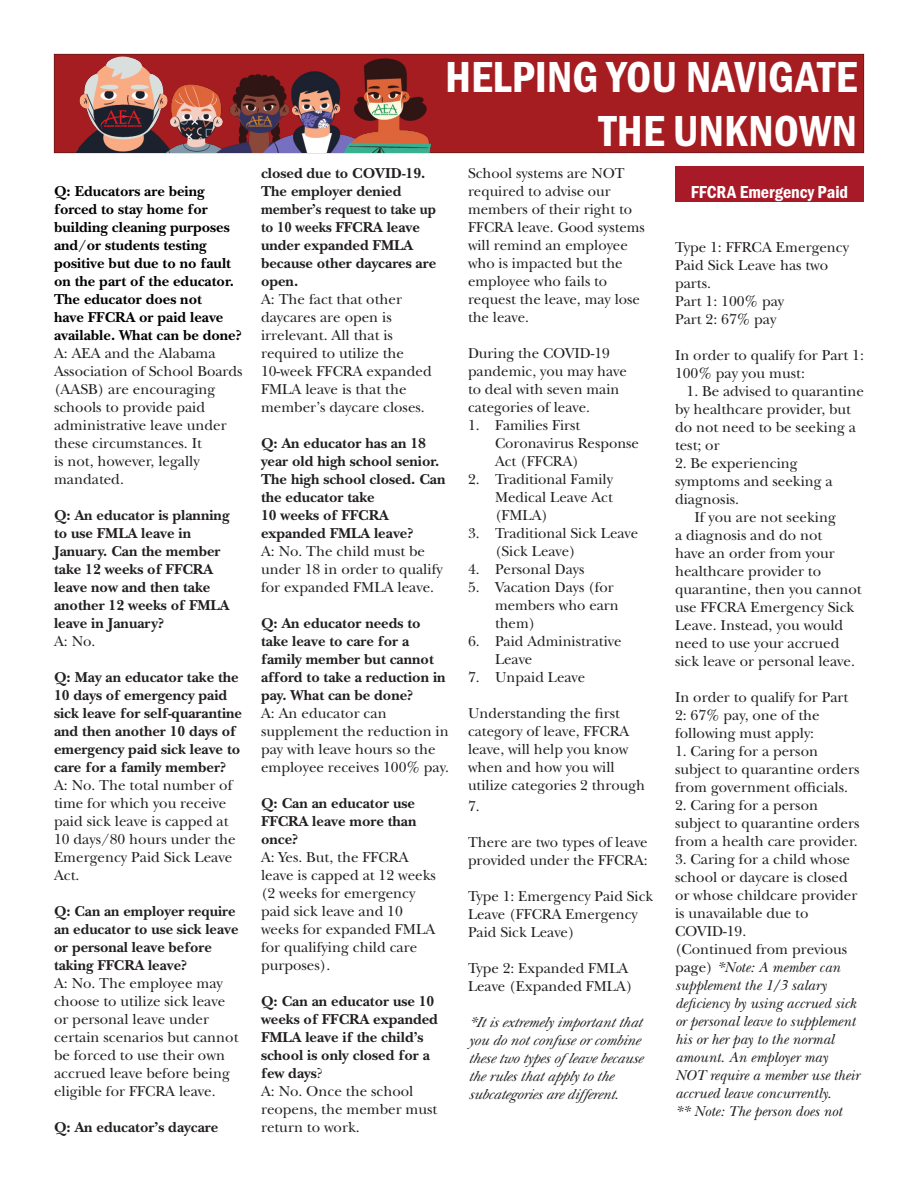
<style>
.page{position:relative;width:918px;height:1188px;background:#fff}
.page>*{position:absolute;margin:0;border:0;box-sizing:border-box;transform-origin:0 0}
.t1{font:45px/54px "Franklin Gothic URW Con Dem";color:#fff;text-align:right}
.t2{font:18px "Franklin Gothic URW Con Dem";color:#fff}
.t3{font:15px/18px "New Baskerville Std";color:#231f20}
.t4{font:700 15px/18px "New Baskerville Std";color:#231f20}
.t5{font:italic 15px/18px "New Baskerville Std";color:#231f20}
.t6{font:700 15px/18px "New Baskerville Std";color:#000}
.s1{font-weight:400}
.s2{font-style:normal}
</style>
<div class="page">
<div style="left:675px;top:167px;width:189px;height:35px;background:#a81a27"></div>
<div style="left:54px;top:54px;width:810px;height:99px;background:#a51d21;border:1px solid #6e0d0e"></div>
<img style="left:75px;top:54px;width:126px;height:99px">
<img style="left:201px;top:54px;width:230px;height:99px">
<p class="t6" style="left:54px;top:183px;width:189px">Q: Educators are being forced to stay home for building cleaning purposes and/or students testing positive but due to no fault on the part of the educator.<br>The educator does not<br>have FFCRA or paid leave available. What can be done?</p>
<p class="t3" style="left:54px;top:345px;width:190px">A: AEA and the Alabama<br>Association of School Boards (AASB) are encouraging schools to provide paid administrative leave under these circumstances. It<br>is not, however, legally mandated.</p>
<p class="t4" style="left:54px;top:507px;width:177px">Q: An educator is planning to use FMLA leave in<br>January. Can the member take 12 weeks of FFCRA leave now and then take another 12 weeks of FMLA leave in January?</p>
<p class="t3" style="left:54px;top:633px;width:43px">A: No.</p>
<p class="t4" style="left:54px;top:669px;width:190px">Q: May an educator take the<br>10 days of emergency paid sick leave for self-quarantine and then another 10 days of emergency paid sick leave to care for a family member?</p>
<p class="t3" style="left:54px;top:777px;width:183px">A: No. The total number of time for which you receive paid sick leave is capped at<br>10 days/80 hours under the<br>Emergency Paid Sick Leave<br>Act.</p>
<p class="t4" style="left:54px;top:903px;width:186px">Q: Can an employer require an educator to use sick leave or personal leave before taking FFCRA leave?</p>
<p class="t3" style="left:54px;top:975px;width:186px">A: No. The employee may choose to utilize sick leave or personal leave under certain scenarios but cannot be forced to use their own accrued leave before being eligible for FFCRA leave.</p>
<p class="t4" style="left:54px;top:1119px;width:166px">Q: An educator’s daycare</p>
<p class="t1" style="left:445px;top:48px;width:414px">HELPING YOU NAVIGATE<br>THE UNKNOWN</p>
<p class="t4" style="left:261px;top:165px;width:177px">closed due to COVID-19.<br>The employer denied member’s request to take up to 10 weeks FFCRA leave under expanded FMLA because other daycares are open.</p>
<p class="t3" style="left:261px;top:291px;width:172px">A: The fact that other daycares are open is irrelevant. All that is required to utilize the<br>10-week FFCRA expanded<br>FMLA leave is that the member’s daycare closes.</p>
<p class="t4" style="left:261px;top:435px;width:186px">Q: An educator has an 18 year old high school senior.<br>The high school closed. Can the educator take</p>
<p class="t4" style="left:261px;top:507px;width:154px">10 weeks of FFCRA expanded FMLA leave?</p>
<p class="t3" style="left:261px;top:543px;width:183px">A: No. The child must be under 18 in order to qualify for expanded FMLA leave.</p>
<p class="t4" style="left:261px;top:615px;width:186px">Q: An educator needs to take leave to care for a family member but cannot afford to take a reduction in pay. What can be done?</p>
<p class="t3" style="left:261px;top:705px;width:189px">A: An educator can supplement the reduction in pay with leave hours so the employee receives 100% pay.</p>
<p class="t4" style="left:261px;top:795px;width:157px;text-align:justify">Q: Can an educator use FFCRA leave more than once?</p>
<p class="t3" style="left:261px;top:849px;width:176px">A: Yes. But, the FFCRA leave is capped at 12 weeks (2 weeks for emergency paid sick leave and 10 weeks for expanded FMLA for qualifying child care purposes).</p>
<p class="t4" style="left:261px;top:993px;width:178px">Q: Can an educator use 10 weeks of FFCRA expanded<br>FMLA leave if the child’s school is only closed for a few days<span class="s1">?</span></p>
<p class="t3" style="left:261px;top:1083px;width:178px">A: No. Once the school reopens, the member must return to work.</p>
<p class="t3" style="left:468px;top:165px;width:179px">School systems are NOT required to advise our members of their right to<br>FFCRA leave. Good systems will remind an employee who is impacted but the employee who fails to request the leave, may lose the leave.</p>
<p class="t3" style="left:468px;top:345px;width:160px">During the COVID-19 pandemic, you may have to deal with seven main categories of leave.</p>
<p class="t3" style="left:495px;top:417px;width:146px;text-indent:-27px">1. Families First<br>Coronavirus Response<br>Act (FFCRA)</p>
<p class="t3" style="left:495px;top:471px;width:120px;text-align:justify;text-indent:-27px">2. Traditional Family Medical Leave Act (FMLA)</p>
<p class="t3" style="left:495px;top:525px;width:145px;text-indent:-27px">3. Traditional Sick Leave (Sick Leave)</p>
<p class="t3" style="left:468px;top:561px;width:118px">4. Personal Days</p>
<p class="t3" style="left:495px;top:579px;width:125px;text-indent:-27px">5. Vacation Days (for members who earn them)</p>
<p class="t3" style="left:495px;top:633px;width:128px;text-indent:-27px">6. Paid Administrative<br>Leave</p>
<p class="t3" style="left:468px;top:669px;width:119px">7. Unpaid Leave</p>
<p class="t3" style="left:468px;top:705px;width:179px">Understanding the first category of leave, FFCRA leave, will help you know when and how you will utilize categories 2 through</p>
<p class="t3" style="left:468px;top:834px;width:181px">There are two types of leave provided under the FFCRA:</p>
<p class="t3" style="left:468px;top:888px;width:187px">Type 1: Emergency Paid Sick<br>Leave (FFCRA Emergency<br>Paid Sick Leave)</p>
<p class="t3" style="left:468px;top:960px;width:166px">Type 2: Expanded FMLA<br>Leave (Expanded FMLA)</p>
<p class="t5" style="left:468px;top:1014px;width:180px">*It isextremely important that y ou donot confuseor combine thesetwotypesofleavebecause therulesthat apply tothe subcategoriesaredifferent.</p>
<p class="t2" style="left:691px;top:180px;width:159px">FFCRA Emergency Paid</p>
<p class="t3" style="left:675px;top:238px;width:176px">Type 1: FFRCA Emergency<br>Paid Sick Leave has two parts.</p>
<p class="t3" style="left:675px;top:292px;width:111px">Part 1: 100% pay</p>
<p class="t3" style="left:675px;top:310px;width:103px">Part 2: 67% pay</p>
<p class="t3" style="left:675px;top:346px;width:191px">In order to qualify for Part 1:<br>100% pay you must:</p>
<p class="t3" style="left:675px;top:382px;width:190px;text-indent:12px">1. Be advised to quarantine by healthcare provider, but do not need to be seeking a test; or</p>
<p class="t3" style="left:675px;top:454px;width:159px">2. Be experiencing symptoms and seeking a diagnosis.</p>
<p class="t3" style="left:675px;top:508px;width:188px;text-indent:20px">If you are not seeking<br>a diagnosis and do not<br>have an order from your healthcare provider to quarantine, then you cannot use FFCRA Emergency Sick<br>Leave. Instead, you would need to use your accrued sick leave or personal leave.</p>
<p class="t3" style="left:675px;top:688px;width:175px">In order to qualify for Part<br>2: 67% pay, one of the following must apply:</p>
<p class="t3" style="left:675px;top:742px;width:186px">1. Caring for a person subject to quarantine orders from government officials.</p>
<p class="t3" style="left:675px;top:796px;width:186px">2. Caring for a person subject to quarantine orders from a health care provider.</p>
<p class="t3" style="left:675px;top:850px;width:184px">3. Caring for a child whose school or daycare is closed or whose childcare provider is unavailable due to<br>COVID-19.</p>
<p class="t5" style="left:675px;top:940px;width:186px"><span class="s2">(Continued from previous page)</span> *Note: A member can supplement the 1/3 salary deficiency by using accrued sick or personal leave to supplement his or her pay to the normal amount. An employer may<br>NOT require a member use their accrued leave concurrently.</p>
<p class="t5" style="left:675px;top:1102px;width:169px">** Note: The person does not</p>
</div>
